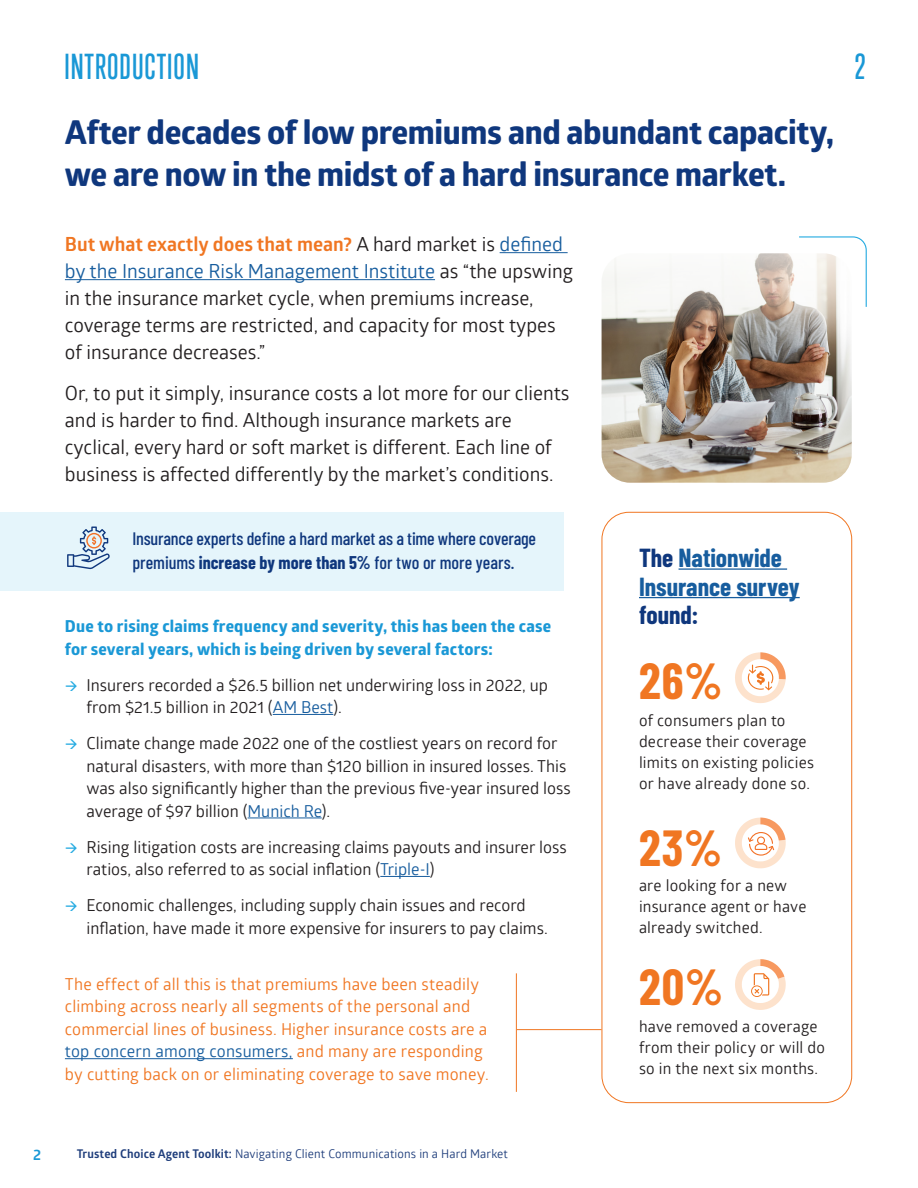
<style>
.page{position:relative;width:918px;height:1188px;background:#fff}
.page>*{position:absolute;margin:0;border:0;box-sizing:border-box;transform-origin:0 0}
.t1{font:700 49.5px "Barlow Condensed";color:#f07622}
.t2{font:700 33px/42px "Globerx";letter-spacing:-.01em;color:#0f377d}
.t3{font:500 33px "Trump Gothic Pro";letter-spacing:.03em;color:#1a98d6}
.body_-_12_16{font:700 25.5px/28.5px "Barlow Condensed";color:#175d9e}
.BODY-_XL_-_14_18{font:19.5px/27px "Glober";color:#231f20}
.body_-_12_16-2{font:500 18px/24px "Barlow Condensed";letter-spacing:-.005em;color:#0f377d}
.t4{font:16.5px/22.5px "Glober";color:#231f20}
.body_-_12_16-3{font:16.5px/22.5px "Glober";letter-spacing:.01em;color:#f07622}
.Body-_11_14{font:700 16.5px/22.5px "Globerx";letter-spacing:.015em;color:#1a98d6}
.body_-_12_16-4{font:15.75px/21px "Glober";letter-spacing:.015em;color:#231f20}
.t5{font:700 15px "Glober";color:#1a98d6}
.t6{font:12px "Glober";letter-spacing:.01em;color:#1e3d7b}
.s1{font-weight:700;color:#f07622}
.s2{color:#175d9e}
.s3{font-weight:700}
.s4{color:#0f377d}
</style>
<div class="page">
<div style="left:0;top:512px;width:563px;height:78px;background:#e5f5fb"></div>
<hr style="left:500px;top:252px;width:68px;height:1px;background:#175d9e">
<hr style="left:65px;top:279px;width:370px;height:1px;background:#175d9e">
<hr style="left:273px;top:714px;width:60px;height:1px;background:#175d9e">
<hr style="left:248px;top:818px;width:74px;height:1px;background:#175d9e">
<hr style="left:380px;top:876px;width:50px;height:1px;background:#175d9e">
<hr style="left:65px;top:1058px;width:228px;height:1px;background:#175d9e">
<hr style="left:679px;top:568px;width:108px;height:2px;background:#175d9e">
<hr style="left:639px;top:597px;width:161px;height:1px;background:#175d9e">
<img style="left:602px;top:253px;width:250px;height:230px">
<hr style="left:517px;top:1029px;width:85px;height:1px;background:#f07622">
<hr style="left:516px;top:973px;width:1px;height:119px;background:#f07622">
<svg style="left:798px;top:236px;width:69px;height:72px"></svg>
<div style="left:602px;top:512px;width:250px;height:591px;border:1px solid #f07622;border-radius:27px"></div>
<svg style="left:735px;top:818px;width:51px;height:50px"></svg>
<svg style="left:735px;top:959px;width:51px;height:51px"></svg>
<svg style="left:735px;top:652px;width:51px;height:51px"></svg>
<svg style="left:67px;top:527px;width:43px;height:42px"></svg>
<p class="t3" style="left:64px;top:48px;width:136px">INTRODUCTION</p>
<p class="t3" style="left:855px;top:48px;width:12px">2</p>
<p class="t2" style="left:65px;top:111px;width:771px">After decades of low premiums and abundant capacity, we are now in the midst of a hard insurance market.</p>
<p class="BODY-_XL_-_14_18" style="left:65px;top:230px;width:510px"><span class="s1">But what exactly does that mean?</span> A hard market is <span class="s2">defined by the Insurance Risk Management Institute</span> as “the upswing in the insurance market cycle, when premiums increase, coverage terms are restricted, and capacity for most types of insurance decreases.”</p>
<p class="BODY-_XL_-_14_18" style="left:65px;top:378px;width:506px">Or, to put it simply, insurance costs a lot more for our clients and is harder to find. Although insurance markets are cyclical, every hard or soft market is different. Each line of business is affected differently by the market’s conditions.</p>
<p class="body_-_12_16-2" style="left:132px;top:525px;width:405px">Insurance experts define a hard market as a time where coverage premiums <span class="s3">increase by more than 5%</span> for two or more years.</p>
<p class="Body-_11_14" style="left:65px;top:615px;width:488px">Due to rising claims frequency and severity, this has been the case for several years, which is being driven by several factors:</p>
<p class="t4" style="left:87px;top:673px;width:463px">Insurers recorded a $26.5 billion net underwiring loss in 2022, up from $21.5 billion in 2021 (<span class="s2">AM Best</span>).</p>
<p class="t4" style="left:87px;top:731px;width:486px">Climate change made 2022 one of the costliest years on record for natural disasters, with more than $120 billion in insured losses. This was also significantly higher than the previous five-year insured loss average of $97 billion (<span class="s2">Munich Re</span>).</p>
<p class="t4" style="left:87px;top:835px;width:482px">Rising litigation costs are increasing claims payouts and insurer loss ratios, also referred to as social inflation (<span class="s2">Triple-I</span>)</p>
<p class="t4" style="left:87px;top:893px;width:463px">Economic challenges, including supply chain issues and record inflation, have made it more expensive for insurers to pay claims.</p>
<p class="body_-_12_16-3" style="left:65px;top:972px;width:425px">The effect of all this is that premiums have been steadily climbing across nearly all segments of the personal and commercial lines of business. Higher insurance costs are a <span class="s2">top concern among consumers,</span> and many are responding by cutting back on or eliminating coverage to save money.</p>
<p class="t5" style="left:33px;top:1144px;width:10px">2</p>
<p class="t6" style="left:77px;top:1145px;width:433px"><span class="s3">Trusted Choice Agent Toolkit:</span> Navigating Client Communications in a Hard Market</p>
<p class="body_-_12_16" style="left:639px;top:542px;width:162px"><span class="s4">The</span> Nationwide<br>Insurance survey <span class="s4">found:</span></p>
<p class="t1" style="left:639px;top:646px;width:85px">26%</p>
<p class="body_-_12_16-4" style="left:639px;top:709px;width:177px">of consumers plan to decrease their coverage limits on existing policies or have already done so.</p>
<p class="t1" style="left:639px;top:813px;width:85px">23%</p>
<p class="body_-_12_16-4" style="left:639px;top:875px;width:169px">are looking for a new insurance agent or have already switched.</p>
<p class="t1" style="left:639px;top:952px;width:86px">20%</p>
<p class="body_-_12_16-4" style="left:639px;top:1015px;width:188px">have removed a coverage from their policy or will do so in the next six months.</p>
</div>
